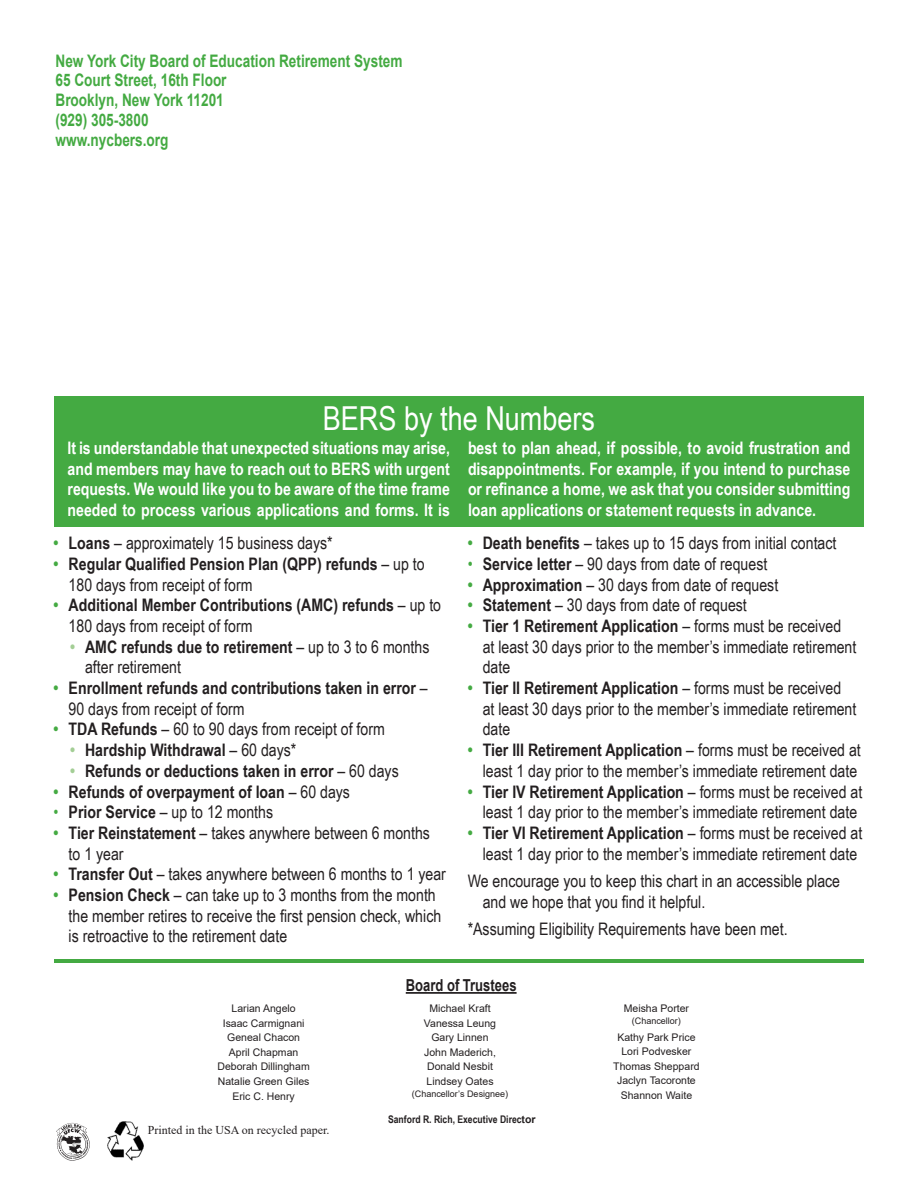
<style>
.page{position:relative;width:918px;height:1188px;background:#fff}
.page>*{position:absolute;margin:0;border:0;box-sizing:border-box;transform-origin:0 0}
.Headline1{font:33px "Arial Narrow";color:#fff}
.t1{font:17.25px/20.7px "Arial Narrow";color:#231f20}
.BodyCopy_1{font:700 17.25px/20.7px "Arial Narrow";color:#fff;text-align:justify}
.t2{font:700 17.25px/20.7px "Arial Narrow";color:#231f20}
.Body_Copy_Bold{font:700 17.25px "Arial";color:#44aa42;scale:.79 1}
.t3{font:700 16.5px "Arial";color:#231f20;scale:.79 1}
.BERS_Words_BodyCopy{font:12px "Times New Roman";color:#231f20}
.x_msonormal{font:10.5px "Arial";color:#231f20}
.Executive_Director{font:700 10.5px "Arial Narrow";color:#231f20}
.x_msonormal-2{font:9px "Arial";color:#231f20}
.s1{font-weight:700;color:#44aa42}
.s2{font-weight:700}
.s3{color:#44aa42}
.s4{font-weight:400}
.s5{font-weight:700;color:#a3ce95}
.s6{color:#a3ce95}
.s7{font-family:"Arial"}
</style>
<div class="page">
<div style="left:54px;top:396px;width:810px;height:130px;background:#44aa42"></div>
<img style="left:107px;top:1122px;width:36px;height:39px">
<img style="left:56px;top:1122px;width:34px;height:39px">
<hr style="left:406px;top:992px;width:111px;height:2px;background:#231f20">
<hr style="left:54px;top:959px;width:810px;height:4px;background:#44aa42">
<p class="Body_Copy_Bold" style="left:56px;top:48px;width:441px">New York City Board of Education Retirement System</p>
<p class="Body_Copy_Bold" style="left:56px;top:68px;width:218px">65 Court Street, 16th Floor</p>
<p class="Body_Copy_Bold" style="left:56px;top:88px;width:215px">Brooklyn, New York 11201</p>
<p class="Body_Copy_Bold" style="left:56px;top:108px;width:119px">(929) 305-3800</p>
<p class="Body_Copy_Bold" style="left:56px;top:128px;width:145px">www.nycbers.org</p>
<p class="Headline1" style="left:323px;top:394px;width:274px">BERS by the Numbers</p>
<p class="BodyCopy_1" style="left:68px;top:437px;width:384px">It is understandable that unexpected situations may arise, and members may have to reach out to BERS with urgent requests. We would like you to be aware of the time frame needed to process various applications and forms. It is</p>
<p class="BodyCopy_1" style="left:468px;top:437px;width:384px">best to plan ahead, if possible, to avoid frustration and disappointments. For example, if you intend to purchase or refinance a home, we ask that you consider submitting loan applications or statement requests in advance.</p>
<p class="t1" style="left:54px;top:532px;width:281px"><span class="s1">•</span> <span class="s2">Loans</span> – approximately 15 business days*</p>
<p class="t2" style="left:69px;top:553px;width:358px;text-indent:-15px"><span class="s3">•</span> Regular Qualified Pension Plan (QPP) refunds <span class="s4">– up to<br>180 days from receipt of form</span></p>
<p class="t2" style="left:69px;top:594px;width:374px;text-indent:-15px"><span class="s3">•</span> Additional Member Contributions (AMC) refunds <span class="s4">– up to<br>180 days from receipt of form</span></p>
<p class="t1" style="left:85px;top:636px;width:346px;text-indent:-15px"><span class="s5">•</span> <span class="s2">AMC refunds due to retirement</span> – up to 3 to 6 months after retirement</p>
<p class="t2" style="left:69px;top:677px;width:361px;text-indent:-15px"><span class="s3">•</span> Enrollment refunds and contributions taken in error <span class="s4">–<br>90 days from receipt of form</span></p>
<p class="t1" style="left:54px;top:718px;width:333px"><span class="s1">•</span> <span class="s2">TDA Refunds</span> – 60 to 90 days from receipt of form</p>
<p class="t2" style="left:70px;top:739px;width:228px"><span class="s6">•</span> Hardship Withdrawal <span class="s4">– 60 days*</span></p>
<p class="t2" style="left:70px;top:760px;width:330px"><span class="s6">•</span> Refunds or deductions taken in error <span class="s4">– 60 days</span></p>
<p class="t2" style="left:54px;top:780px;width:298px"><span class="s3">•</span> Refunds of overpayment of loan <span class="s4">– 60 days</span></p>
<p class="t1" style="left:54px;top:801px;width:221px"><span class="s3">•</span> <span class="s2">Prior Service</span> – up to 12 months</p>
<p class="t1" style="left:69px;top:822px;width:363px;text-indent:-15px"><span class="s1">•</span> <span class="s2">Tier Reinstatement</span> – takes anywhere between 6 months to 1 year</p>
<p class="t1" style="left:54px;top:863px;width:394px"><span class="s1">•</span> <span class="s2">Transfer Out</span> – takes anywhere between 6 months to 1 year</p>
<p class="t1" style="left:69px;top:884px;width:374px;text-indent:-15px"><span class="s1">•</span> <span class="s2">Pension Check</span> – can take up to 3 months from the month the member retires to receive the first pension check, which is retroactive to the retirement date</p>
<p class="t1" style="left:468px;top:532px;width:370px"><span class="s1">•</span> <span class="s2">Death benefits</span> – takes up to 15 days from initial contact</p>
<p class="t1" style="left:468px;top:553px;width:301px"><span class="s3">•</span> <span class="s2">Service letter</span> – 90 days from date of request</p>
<p class="t1" style="left:468px;top:573px;width:312px"><span class="s1">•</span> <span class="s2">Approximation</span> – 30 days from date of request</p>
<p class="t1" style="left:468px;top:594px;width:281px"><span class="s1">•</span> <span class="s2">Statement</span> – 30 days from date of request</p>
<p class="t1" style="left:483px;top:615px;width:375px;text-indent:-15px"><span class="s1">•</span> <span class="s2">Tier 1 Retirement Application</span> – forms must be received at least 30 days prior to the member’s immediate retirement date</p>
<p class="t1" style="left:483px;top:677px;width:375px;text-indent:-15px"><span class="s1">•</span> <span class="s2">Tier II Retirement Application</span> – forms must be received at least 30 days prior to the member’s immediate retirement date</p>
<p class="t1" style="left:468px;top:739px;width:395px;text-align:right"><span class="s1">•</span> <span class="s2">Tier III Retirement Application</span> – forms must be received at least 1 day prior to the member’s immediate retirement date</p>
<p class="t1" style="left:468px;top:780px;width:396px;text-align:center"><span class="s1">•</span> <span class="s2">Tier IV Retirement Application</span> – forms must be received at least 1 day prior to the member’s immediate retirement date</p>
<p class="t1" style="left:468px;top:822px;width:396px;text-align:center"><span class="s1">•</span> <span class="s2">Tier VI Retirement Application</span> – forms must be received at least 1 day prior to the member’s immediate retirement date</p>
<p class="t1" style="left:483px;top:870px;width:359px;text-indent:-15px">We encourage you to keep this chart in an accessible place and we hope that you find it helpful.</p>
<p class="t1" style="left:468px;top:918px;width:321px">*Assuming Eligibility Requirements have been met.</p>
<p class="x_msonormal" style="left:232px;top:1001px;width:66px">Larian Angelo</p>
<p class="x_msonormal" style="left:223px;top:1016px;width:83px">Isaac Carmignani</p>
<p class="x_msonormal" style="left:227px;top:1030px;width:74px">Geneal Chacon</p>
<p class="x_msonormal" style="left:229px;top:1045px;width:71px">April Chapman</p>
<p class="x_msonormal" style="left:218px;top:1060px;width:94px">Deborah Dillingham</p>
<p class="x_msonormal" style="left:218px;top:1074px;width:93px">Natalie Green Giles</p>
<p class="x_msonormal" style="left:232px;top:1089px;width:64px">Eric C. Henry</p>
<p class="BERS_Words_BodyCopy" style="left:148px;top:1122px;width:183px">Printed in the USA on recycled paper.</p>
<p class="t3" style="left:406px;top:974px;width:142px">Board of Trustees</p>
<p class="x_msonormal" style="left:429px;top:1001px;width:63px">Michael Kraft</p>
<p class="x_msonormal" style="left:424px;top:1016px;width:74px">Vanessa Leung</p>
<p class="x_msonormal" style="left:431px;top:1030px;width:59px">Gary Linnen</p>
<p class="x_msonormal" style="left:424px;top:1045px;width:73px">John Maderich,</p>
<p class="x_msonormal" style="left:427px;top:1060px;width:67px">Donald Nesbit</p>
<p class="x_msonormal" style="left:427px;top:1074px;width:69px">Lindsey Oates</p>
<p class="x_msonormal-2" style="left:412px;top:1088px;width:98px">(Chancellor’s Designee)</p>
<p class="Executive_Director" style="left:388px;top:1111px;width:149px">Sanford R. Rich, Executive Direc<span class="s7">tor</span></p>
<p class="x_msonormal" style="left:624px;top:1001px;width:67px">Meisha Porter</p>
<p class="x_msonormal-2" style="left:632px;top:1015px;width:51px">(Chancellor)</p>
<p class="x_msonormal" style="left:617px;top:1030px;width:80px">Kathy Park Price</p>
<p class="x_msonormal" style="left:621px;top:1044px;width:72px">Lori Podvesker</p>
<p class="x_msonormal" style="left:613px;top:1059px;width:88px">Thomas Sheppard</p>
<p class="x_msonormal" style="left:617px;top:1074px;width:80px">Jaclyn Tacoronte</p>
<p class="x_msonormal" style="left:621px;top:1088px;width:73px">Shannon Waite</p>
</div>
